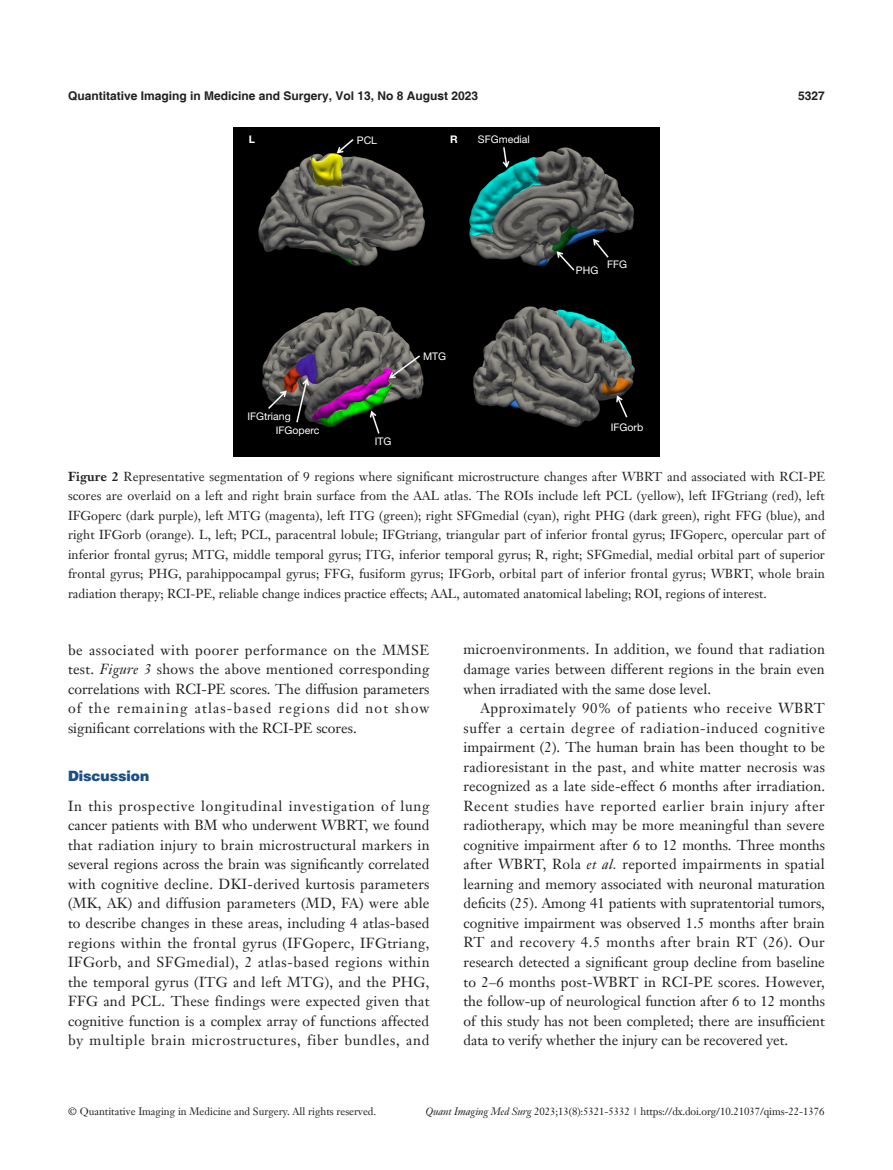
<style>
.page{position:relative;width:893px;height:1170px;background:#fff}
.page>*{position:absolute;margin:0;border:0;box-sizing:border-box;transform-origin:0 0}
.t1{font:14.25px/19.5px "Janson Text LT";color:#231f20;text-align:justify}
.t2{font:900 14.25px "Helvetica";color:#1c5085}
.t3{font:12.75px/19.5px "Janson Text LT";color:#231f20;text-align:justify}
.t4{font:700 12px "Helvetica";color:#231f20}
.t5{font:10.5px "Janson Text LT";color:#231f20}
.t6{font:10.5px "Helvetica Neue LT Pro";color:#fff}
.t7{font:700 10.5px "Helvetica Neue LT Pro";color:#fff}
.s1{font-weight:700}
.s2{font-style:italic}
</style>
<div class="page">
<img style="left:234px;top:128px;width:425px;height:329px">
<p class="t4" style="left:68px;top:88px;width:412px">Quantitative Imaging in Medicine and Surgery, Vol 13, No 8 August 2023</p>
<p class="t4" style="left:798px;top:88px;width:28px">5327</p>
<p class="t7" style="left:249px;top:132px;width:8px">L</p>
<p class="t6" style="left:357px;top:133px;width:22px">PCL</p>
<p class="t7" style="left:450px;top:132px;width:9px">R</p>
<p class="t6" style="left:478px;top:132px;width:53px">SFGmedial</p>
<p class="t6" style="left:247px;top:409px;width:45px">IFGtriang</p>
<p class="t6" style="left:276px;top:423px;width:45px">IFGoperc</p>
<p class="t6" style="left:375px;top:435px;width:18px">ITG</p>
<p class="t6" style="left:423px;top:349px;width:25px">MTG</p>
<p class="t6" style="left:576px;top:263px;width:24px">PHG</p>
<p class="t6" style="left:607px;top:258px;width:22px">FFG</p>
<p class="t6" style="left:611px;top:420px;width:34px">IFGorb</p>
<p class="t3" style="left:68px;top:466px;width:759px"><span class="s1">Figure 2</span> Representative segmentation of 9 regions where significant microstructure changes after WBRT and associated with RCI-PE scores are overlaid on a left and right brain surface from the AAL atlas. The ROIs include left PCL (yellow), left IFGtriang (red), left IFGoperc (dark purple), left MTG (magenta), left ITG (green); right SFGmedial (cyan), right PHG (dark green), right FFG (blue), and right IFGorb (orange). L, left; PCL, paracentral lobule; IFGtriang, triangular part of inferior frontal gyrus; IFGoperc, opercular part of inferior frontal gyrus; MTG, middle temporal gyrus; ITG, inferior temporal gyrus; R, right; SFGmedial, medial orbital part of superior frontal gyrus; PHG, parahippocampal gyrus; FFG, fusiform gyrus; IFGorb, orbital part of inferior frontal gyrus; WBRT, whole brain radiation therapy; RCI-PE, reliable change indices practice effects; AAL, automated anatomical labeling; ROI, regions of interest.</p>
<p class="t1" style="left:68px;top:639px;width:363px">be associated with poorer performance on the MMSE test. <span class="s2">Figure 3</span> shows the above mentioned corresponding correlations with RCI-PE scores. The diffusion parameters of the remaining atlas-based regions did not show significant correlations with the RCI-PE scores.</p>
<p class="t2" style="left:68px;top:767px;width:83px">Discussion</p>
<p class="t1" style="left:68px;top:795px;width:363px">In this prospective longitudinal investigation of lung cancer patients with BM who underwent WBRT, we found that radiation injury to brain microstructural markers in several regions across the brain was significantly correlated with cognitive decline. DKI-derived kurtosis parameters (MK, AK) and diffusion parameters (MD, FA) were able to describe changes in these areas, including 4 atlas-based regions within the frontal gyrus (IFGoperc, IFGtriang, IFGorb, and SFGmedial), 2 atlas-based regions within the temporal gyrus (ITG and left MTG), and the PHG, FFG and PCL. These findings were expected given that cognitive function is a complex array of functions affected by multiple brain microstructures, fiber bundles, and</p>
<p class="t1" style="left:463px;top:639px;width:363px">microenvironments. In addition, we found that radiation damage varies between different regions in the brain even when irradiated with the same dose level.</p>
<p class="t1" style="left:463px;top:698px;width:363px;text-indent:17px">Approximately 90% of patients who receive WBRT suffer a certain degree of radiation-induced cognitive impairment (2). The human brain has been thought to be radioresistant in the past, and white matter necrosis was recognized as a late side-effect 6 months after irradiation.<br>Recent studies have reported earlier brain injury after radiotherapy, which may be more meaningful than severe cognitive impairment after 6 to 12 months. Three months after WBRT, Rola <span class="s2">et al.</span> reported impairments in spatial learning and memory associated with neuronal maturation deficits (25). Among 41 patients with supratentorial tumors, cognitive impairment was observed 1.5 months after brain RT and recovery 4.5 months after brain RT (26). Our research detected a significant group decline from baseline to 2–6 months post-WBRT in RCI-PE scores. However, the follow-up of neurological function after 6 to 12 months of this study has not been completed; there are insufficient data to verify whether the injury can be recovered yet.</p>
<p class="t5" style="left:68px;top:1104px;width:310px">© Quantitative Imaging in Medicine and Surgery. All rights reserved.</p>
<p class="t5" style="left:425px;top:1104px;width:401px"><span class="s2">Quant Imaging Med Surg</span> 2023;13(8):5321-5332 | https://dx.doi.org/10.21037/qims-22-1376</p>
</div>
